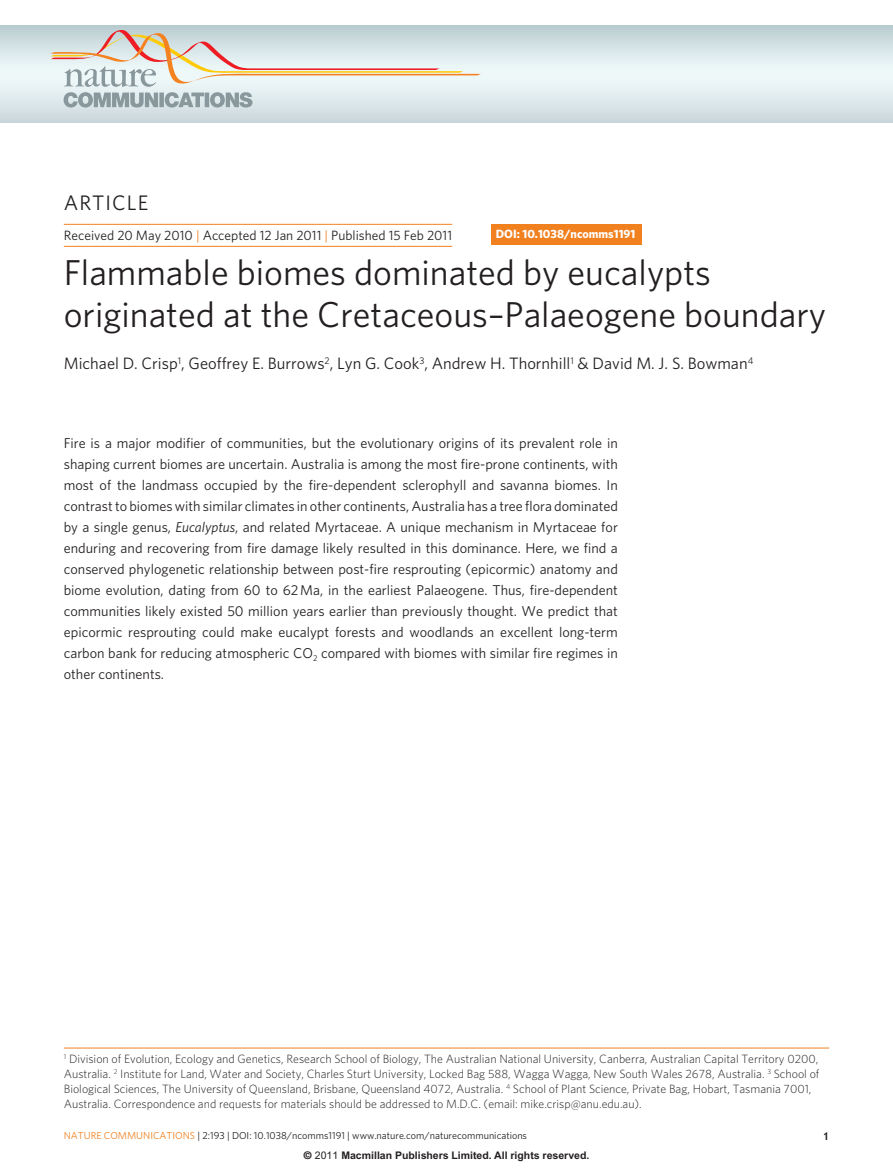
<style>
.page{position:relative;width:893px;height:1174px;background:#fff}
.page>*{position:absolute;margin:0;border:0;box-sizing:border-box;transform-origin:0 0}
.pAtl{font:36px/42px "Whitney";color:#231f20}
.t1{font:21px "Whitney";letter-spacing:.05em;color:#231f20}
.pAu{font:16.5px "Whitney";color:#231f20}
.pAbstext{font:14.25px/21px "Whitney";color:#231f20;text-align:justify}
.pPrdates{font:13.5px "Whitney";color:#231f20}
.pAffiliation{font:300 12px/15px "Whitney";color:#231f20}
.pDoiTop{font:700 12px "Whitney";color:#fff}
.t2{font:700 10.5px "Arial";color:#231f20}
.pDoiLRH{font:10.2px "Whitney";color:#231f20}
.pDoiLRH-2{font:10.2px "Whitney";color:#f1801f}
.s1{color:#f1801f}
.s2{font-style:italic}
.s3{font-family:"Helvetica"}
.s4{font-weight:400}
</style>
<div class="page">
<svg style="left:0;top:25px;width:893px;height:97px;background:#d8e4e7"></svg>
<svg style="left:50px;top:30px;width:431px;height:77px;background:#d8dad6"></svg>
<hr style="left:64px;top:224px;width:388px;height:1px;background:#f1801f">
<hr style="left:64px;top:246px;width:388px;height:1px;background:#f1801f">
<div style="left:492px;top:225px;width:150px;height:20px;background:#f1801f"></div>
<hr style="left:64px;top:1047px;width:765px;height:1px;background:#f1801f">
<p class="t1" style="left:64px;top:190px;width:86px">ARTICLE</p>
<p class="pPrdates" style="left:64px;top:227px;width:390px">Received 20 May 2010 <span class="s1">|</span> Accepted 12 Jan 2011 <span class="s1">|</span> Published 15 Feb 2011</p>
<p class="pDoiTop" style="left:496px;top:227px;width:141px">DOI: 10.1038/ncomms1191</p>
<p class="pAtl" style="left:64px;top:251px;width:764px">Flammable biomes dominated by eucalypts originated at the Cretaceous–Palaeogene boundary</p>
<p class="pAu" style="left:64px;top:353px;width:691px">Michael D. Crisp<sup>1</sup>, Geoffrey E. Burrows<sup>2</sup>, Lyn G. Cook<sup>3</sup>, Andrew H. Thornhill<sup>1</sup> &amp; David M. J. S. Bowman<sup>4</sup></p>
<p class="pAbstext" style="left:64px;top:432px;width:556px">Fire is a major modifier of communities, but the evolutionary origins of its prevalent role in shaping current biomes are uncertain. Australia is among the most fire-prone continents, with most of the landmass occupied by the fire-dependent sclerophyll and savanna biomes. In contrast to biomes with similar climates in other continents, Australia has a tree flora dominated by a single genus, <span class="s2">Eucalyptus</span>, and related Myrtaceae. A unique mechanism in Myrtaceae for enduring and recovering from fire damage likely resulted in this dominance. Here, we find a conserved phylogenetic relationship between post-fire resprouting (epicormic) anatomy and biome evolution, dating from 60 to 62 Ma, in the earliest Palaeogene. Thus, fire-dependent communities likely existed 50 million years earlier than previously thought. We predict that epicormic resprouting could make eucalypt forests and woodlands an excellent long-term carbon bank for reducing atmospheric CO <sub>2</sub> compared with biomes with similar fire regimes in other continents.</p>
<p class="pAffiliation" style="left:64px;top:1051px;width:757px"><sup>1</sup> Division of Evolution, Ecology and Genetics, Research School of Biology, The Australian National University, Canberra, Australian Capital Territory 0200, Australia. <sup>2</sup> Institute for Land, Water and Society, Charles Sturt University, Locked Bag 588, Wagga Wagga, New South Wales 2678, Australia. <sup>3</sup> School of Biological Sciences, The University of Queensland, Brisbane, Queensland 4072, Australia. <sup>4</sup> School of Plant Science, Private Bag, Hobart, Tasmania 7001, Australia. Correspondence and requests for materials should be addressed to M.D.C. (email: mike.crisp@anu.edu.au).</p>
<p class="pDoiLRH-2" style="left:64px;top:1129px;width:93px">nature communicati</p>
<p class="pDoiLRH" style="left:175px;top:1129px;width:353px"><span class="s1">ons</span> | 2:193 | DOI: 10.1038/ncomms1191 | www.nature.com/naturecommunications</p>
<p class="t2" style="left:304px;top:1149px;width:287px"><span class="s3">©</span> <span class="s4">2011</span> Macmillan Publishers Limited. All rights reserved.</p>
</div>
